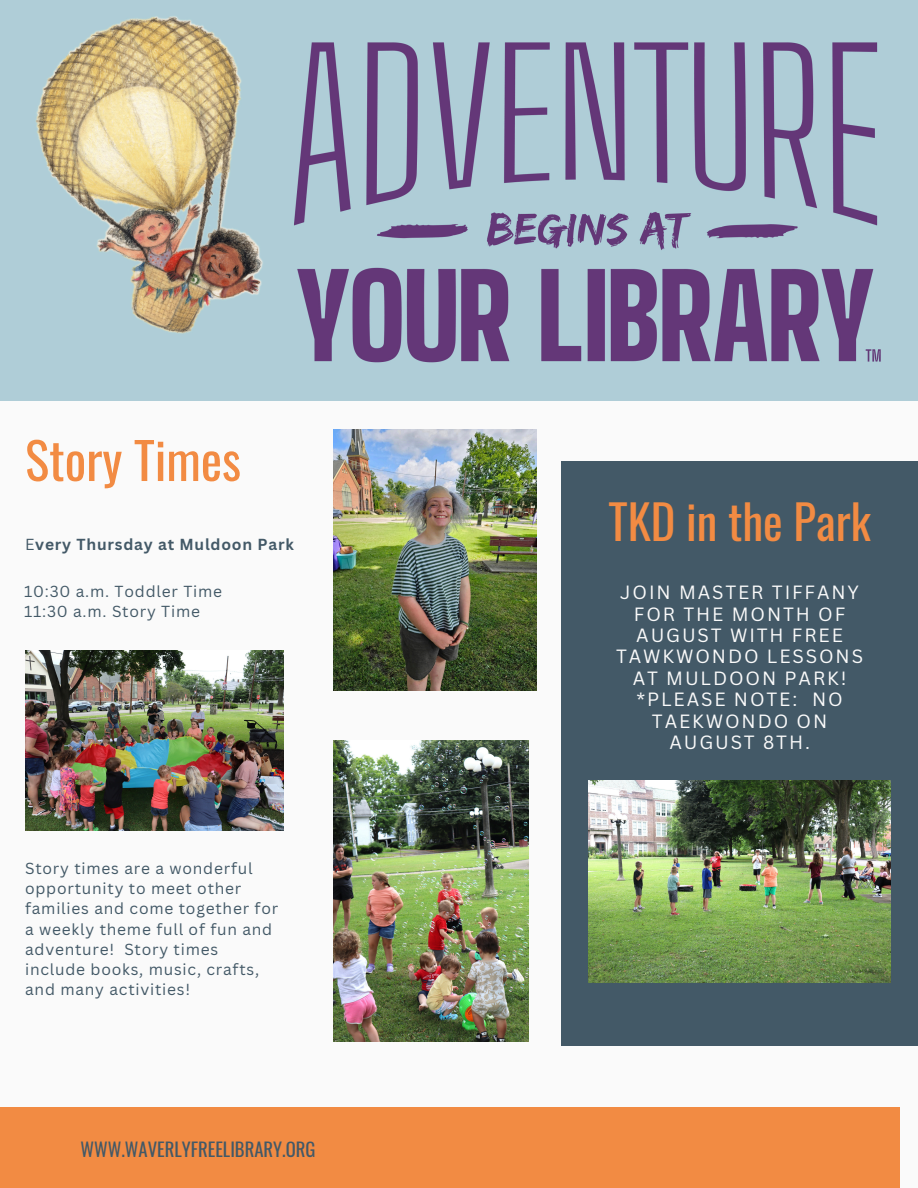
<style>
.page{position:relative;width:918px;height:1188px;background:#fafafa}
.page>*{position:absolute;margin:0;border:0;box-sizing:border-box;transform-origin:0 0}
.t1{font:50.7px "Oswald";color:#f28b43}
.t2{font:46.65px "Oswald";color:#f28b43}
.t3{font:18.75px/21.3px "Canva Sans";letter-spacing:.1em;color:#fafafa;text-align:center}
.t4{font:18.6px "Oswald";color:#435967}
.t5{font:15.6px/20.2px "Canva Sans";letter-spacing:.05em;color:#435967}
.t6{font:700 15.6px "Canva Sans";letter-spacing:.05em;color:#435967}
.s1{font-weight:400}
</style>
<div class="page">
<div style="left:561px;top:461px;width:357px;height:585px;background:#435967"></div>
<div style="left:0;top:1107px;width:900px;height:81px;background:#f28b43"></div>
<img style="left:334px;top:429px;width:202px;height:261px">
<img style="left:0;top:0;width:918px;height:401px">
<img style="left:25px;top:651px;width:259px;height:180px">
<img style="left:589px;top:781px;width:301px;height:201px">
<img style="left:334px;top:741px;width:194px;height:300px">
<p class="t1" style="left:25px;top:421px;width:217px">Story Times</p>
<p class="t6" style="left:25px;top:533px;width:270px"><span class="s1">E</span>very Thursday at Muldoon Park</p>
<h2 class="t5" style="left:24px;top:581px;width:200px">10:30 a.m. Toddler Time</h2>
<p class="t5" style="left:24px;top:601px;width:177px">11:30 a.m. Story Time</p>
<h2 class="t5" style="left:25px;top:858px;width:255px">Story times are a wonderful opportunity to meet other families and come together for a weekly theme full of fun and adventure! Story times include books, music, crafts, and many activities!</h2>
<p class="t4" style="left:81px;top:1135px;width:236px">WWW.WAVERLYFREELIBRARY.ORG</p>
<p class="t2" style="left:608px;top:485px;width:264px">TKD in the Park</p>
<h1 class="t3" style="left:616px;top:581px;width:248px">JOIN MASTER TIFFANY<br>FOR THE MONTH OF<br>AUGUST WITH FREE<br>TAWKWONDO LESSONS<br>AT MULDOON PARK! *PLEASE NOTE: NO<br>TAEKWONDO ON<br>AUGUST 8TH.</h1>
</div>
